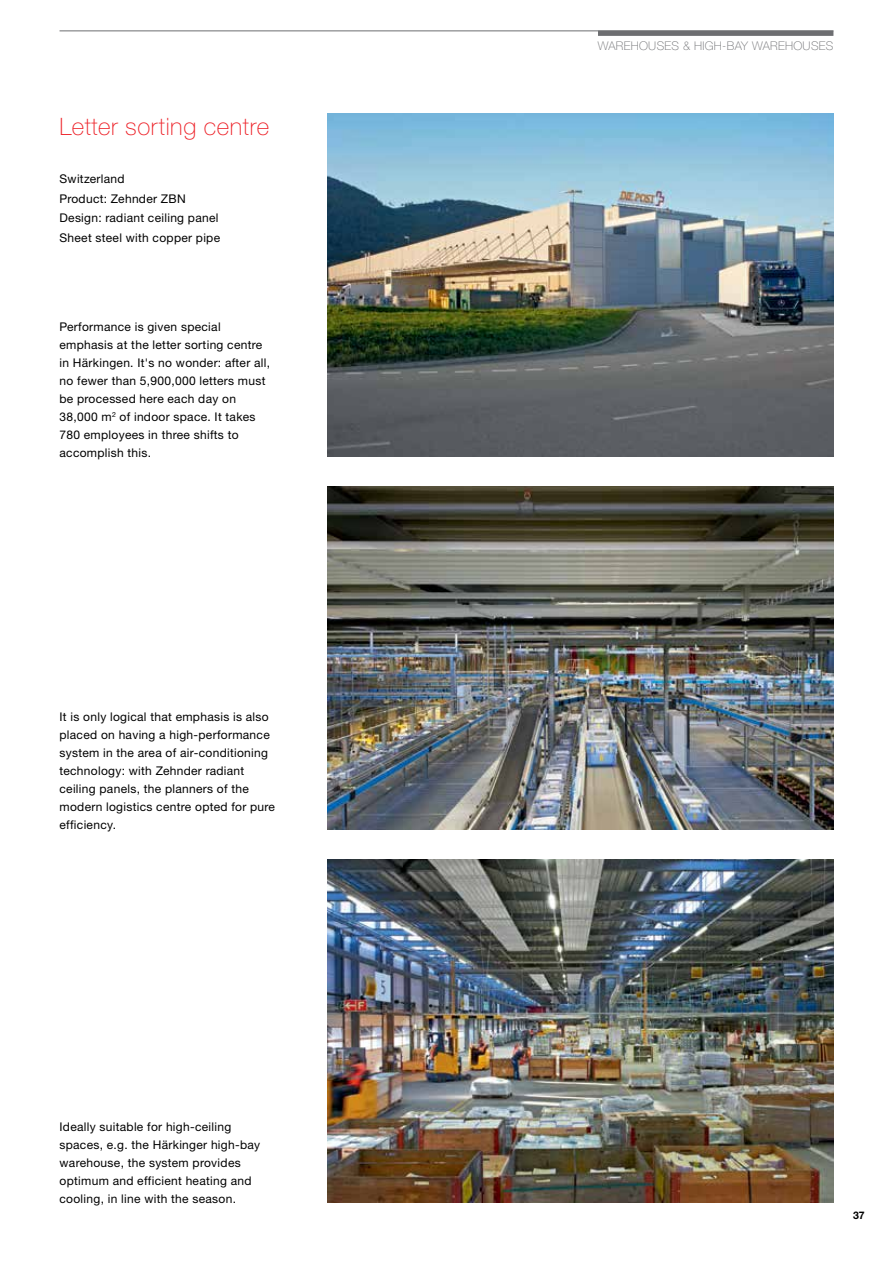
<style>
.page{position:relative;width:893px;height:1263px;background:#fff}
.page>*{position:absolute;margin:0;border:0;box-sizing:border-box;transform-origin:0 0}
.t1{font:100 24px "Helvetica Neue LTW1 G";letter-spacing:.025em;color:#ed2027}
.t2{font:12px/18px "Helvetica Neuefor Zehnder";letter-spacing:.025em;color:#000}
.t3{font:100 12px "Helvetica Neue LTW1 G";letter-spacing:.025em;color:#6d6e71}
.t4{font:700 10.5px "Helvetica Neue LTW1 G";color:#000}
</style>
<div class="page">
<img style="left:327px;top:114px;width:506px;height:343px">
<img style="left:327px;top:486px;width:506px;height:343px">
<img style="left:327px;top:859px;width:506px;height:343px">
<hr style="left:60px;top:31px;width:773px;height:1px;background:#6d6e71">
<div style="left:598px;top:31px;width:235px;height:5px;background:#6d6e71"></div>
<h1 class="t1" style="left:60px;top:113px;width:211px">Letter sorting centre</h1>
<p class="t2" style="left:60px;top:169px;width:162px;line-height:19.5px">Switzerland<br>Product: Zehnder ZBN<br>Design: radiant ceiling panel<br>Sheet steel with copper pipe</p>
<p class="t2" style="left:60px;top:318px;width:212px">Performance is given special emphasis at the letter sorting centre in Härkingen. It's no wonder: after all, no fewer than 5,900,000 letters must be processed here each day on<br>38,000 m<sup>2</sup> of indoor space. It takes<br>780 employees in three shifts to accomplish this.</p>
<p class="t2" style="left:60px;top:708px;width:217px">It is only logical that emphasis is also placed on having a high-performance system in the area of air-conditioning technology: with Zehnder radiant ceiling panels, the planners of the modern logistics centre opted for pure efficiency.</p>
<p class="t2" style="left:60px;top:1118px;width:202px">Ideally suitable for high-ceiling spaces, e.g. the Härkinger high-bay warehouse, the system provides optimum and efficient heating and cooling, in line with the season.</p>
<p class="t3" style="left:598px;top:38px;width:237px">WAREHOUSES &amp; HIGH-BAY WAREHOUSES</p>
<p class="t4" style="left:853px;top:1209px;width:13px">37</p>
</div>
